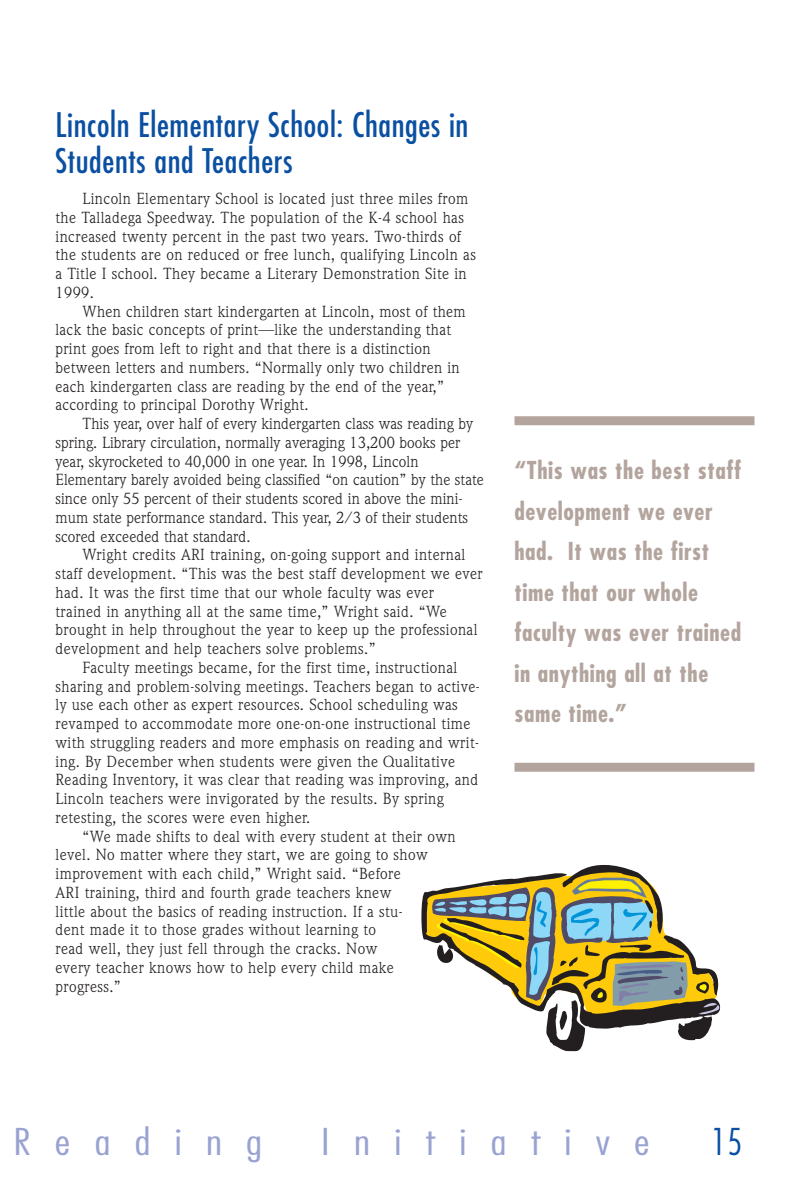
<style>
.page{position:relative;width:810px;height:1188px;background:#fff}
.page>*{position:absolute;margin:0;border:0;box-sizing:border-box;transform-origin:0 0}
.t1{font:300 condensed 36px "Futura";letter-spacing:.54em;color:#99a2d1;scale:1.25 1}
.t2{font:300 condensed 36px "Futura";color:#0a4fa2}
.t3{font:condensed 33px/36px "Futura";letter-spacing:.02em;color:#0a4fa2}
.t4{font:700 condensed 24px/40.5px "Futura";letter-spacing:.025em;color:#b3a49d}
.t5{font:15.75px/18.8px "Weidemann";letter-spacing:.025em;color:#231f20}
.t6{font:15.75px/18.8px "Weidemann";letter-spacing:.005em;color:#231f20}
</style>
<div class="page">
<svg style="left:421px;top:891px;width:9px;height:50px"></svg>
<svg style="left:430px;top:864px;width:290px;height:188px"></svg>
<div style="left:514px;top:416px;width:240px;height:9px;background:#b3a49d"></div>
<div style="left:514px;top:763px;width:240px;height:9px;background:#b3a49d"></div>
<h2 class="t3" style="left:55px;top:107px;width:414px">Lincoln Elementary School: Changes in<br>Students and Teachers</h2>
<p class="t5" style="left:55px;top:189px;width:422px;text-indent:27px">Lincoln Elementary School is located just three miles from the Talladega Speedway. The population of the K-4 school has increased twenty percent in the past two years. Two-thirds of the students are on reduced or free lunch, qualifying Lincoln as a Title I school. They became a Literary Demonstration Site in 1999.</p>
<p class="t5" style="left:55px;top:302px;width:412px;text-indent:27px">When children start kindergarten at Lincoln, most of them lack the basic concepts of print—like the understanding that print goes from left to right and that there is a distinction between letters and numbers. “Normally only two children in each kindergarten class are reading by the end of the year,” according to principal Dorothy Wright.</p>
<p class="t6" style="left:55px;top:414px;width:430px;text-indent:27px">This year, over half of every kindergarten class was reading by spring. Library circulation, normally averaging 13,200 books per year, skyrocketed to 40,000 in one year. In 1998, Lincoln Elementary barely avoided being classified “on caution” by the state since only 55 percent of their students scored in above the mini&shy;mum state performance standard. This year, 2/3 of their students scored exceeded that standard.</p>
<p class="t5" style="left:82px;top:545px;width:384px">Wright credits ARI training, on-going support and internal</p>
<p class="t5" style="left:55px;top:564px;width:429px">staff development. “This was the best staff development we ever</p>
<p class="t5" style="left:55px;top:583px;width:380px">had. It was the first time that our whole faculty was ever</p>
<p class="t5" style="left:55px;top:602px;width:393px">trained in anything all at the same time,” Wright said. “We</p>
<p class="t5" style="left:55px;top:620px;width:424px">brought in help throughout the year to keep up the professional</p>
<p class="t5" style="left:55px;top:639px;width:322px">development and help teachers solve problems.”</p>
<p class="t5" style="left:82px;top:658px;width:376px">Faculty meetings became, for the first time, instructional</p>
<p class="t5" style="left:55px;top:677px;width:426px">sharing and problem-solving meetings. Teachers began to active-</p>
<p class="t5" style="left:55px;top:695px;width:404px">ly use each other as expert resources. School scheduling was</p>
<p class="t5" style="left:55px;top:714px;width:417px">revamped to accommodate more one-on-one instructional time</p>
<p class="t5" style="left:55px;top:733px;width:425px">with struggling readers and more emphasis on reading and writ-</p>
<p class="t5" style="left:55px;top:752px;width:401px">ing. By December when students were given the Qualitative</p>
<p class="t5" style="left:55px;top:770px;width:424px">Reading Inventory, it was clear that reading was improving, and</p>
<p class="t5" style="left:55px;top:789px;width:390px">Lincoln teachers were invigorated by the results. By spring</p>
<p class="t5" style="left:55px;top:808px;width:256px">retesting, the scores were even higher.</p>
<p class="t5" style="left:82px;top:827px;width:375px">“We made shifts to deal with every student at their own</p>
<p class="t5" style="left:55px;top:845px;width:374px">level. No matter where they start, we are going to show</p>
<p class="t5" style="left:55px;top:864px;width:347px">improvement with each child,” Wright said. “Before</p>
<p class="t5" style="left:55px;top:883px;width:337px">ARI training, third and fourth grade teachers knew</p>
<p class="t5" style="left:55px;top:902px;width:349px">little about the basics of reading instruction. If a stu-</p>
<p class="t5" style="left:55px;top:920px;width:322px">dent made it to those grades without learning to</p>
<p class="t5" style="left:55px;top:939px;width:323px">read well, they just fell through the cracks. Now</p>
<p class="t5" style="left:55px;top:958px;width:340px">every teacher knows how to help every child make</p>
<p class="t5" style="left:55px;top:977px;width:67px">progress.”</p>
<h3 class="t4" style="left:514px;top:450px;width:228px">“This was the best staff development we ever had. It was the first time that our whole faculty was ever trained in anything all at the same time.”</h3>
<h1 class="t1" style="left:14px;top:1119px;width:201px">Reading</h1>
<h1 class="t1" style="left:321px;top:1119px;width:264px">Initiative</h1>
<h1 class="t2" style="left:711px;top:1119px;width:33px">15</h1>
</div>
